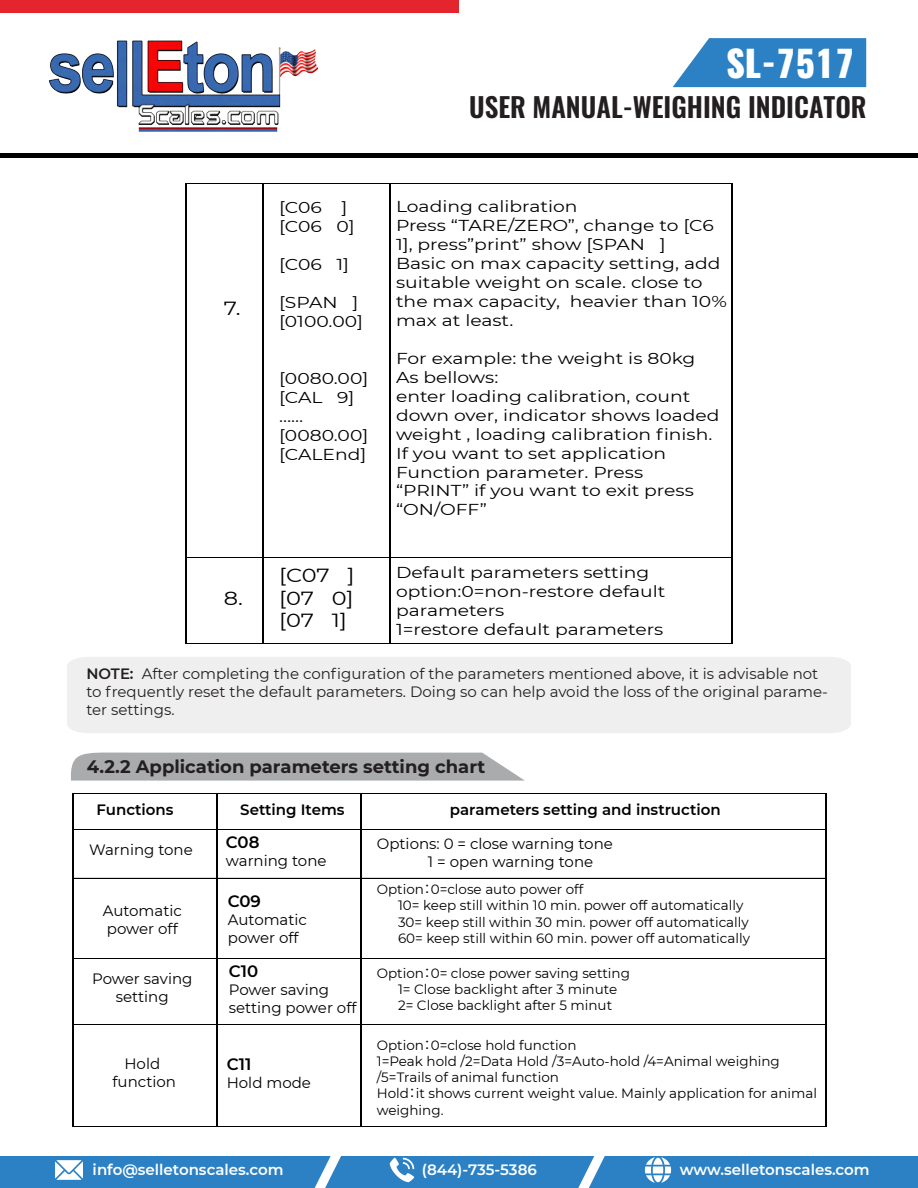
<style>
.page{position:relative;width:918px;height:1188px;background:#fff}
.page>*{position:absolute;margin:0;border:0;box-sizing:border-box;transform-origin:0 0}
.t1{font:800 36px "Oswald";color:#fff}
.t2{font:600 27px "Oswald";color:#231f20}
.t3{font:18.9px/22.8px "Montserrat";letter-spacing:-.01em;color:#000;text-align:justify;scale:1.18 1}
.t4{font:700 18px "Montserrat";color:#231f20}
.t5{font:600 16.5px "Montserrat";color:#000}
.t6{font:15.75px/18.9px "Montserrat";color:#000;scale:1.18 1}
.t7{font:15px/18px "Montserrat";color:#231f20}
.t8{font:15px/18px "Montserrat";color:#000}
.t9{font:600 15px "Montserrat";color:#fff}
.t10{font:600 15px "Montserrat";color:#000}
.t11{font:13.5px/16.2px "Montserrat";color:#000}
.s1{font-weight:600}
.s2{font-family:"Koz Go Pr 6 N"}
</style>
<div class="page">
<img style="left:49px;top:40px;width:270px;height:92px">
<div style="left:0;top:0;width:459px;height:13px;background:#e5252d"></div>
<hr style="left:0;top:154px;width:918px;height:4px;background:#000">
<div style="left:0;top:1157px;width:918px;height:31px;background:#2c81c4"></div>
<img style="left:56px;top:1160px;width:27px;height:20px">
<img style="left:389px;top:1157px;width:26px;height:26px">
<img style="left:644px;top:1157px;width:27px;height:26px">
<svg style="left:578px;top:1156px;width:27px;height:32px"></svg>
<svg style="left:315px;top:1156px;width:26px;height:32px"></svg>
<hr style="left:186px;top:191px;width:1px;height:441px;background:#000">
<hr style="left:262px;top:191px;width:1px;height:441px;background:#000">
<svg style="left:186px;top:632px;width:1px;height:12px"></svg>
<hr style="left:187px;top:557px;width:75px;height:1px;background:#000">
<hr style="left:187px;top:643px;width:75px;height:1px;background:#000">
<hr style="left:188px;top:183px;width:75px;height:1px;background:#000">
<hr style="left:389px;top:191px;width:1px;height:441px;background:#000">
<hr style="left:731px;top:191px;width:1px;height:441px;background:#000">
<hr style="left:263px;top:557px;width:127px;height:1px;background:#000">
<svg style="left:389px;top:632px;width:1px;height:12px"></svg>
<hr style="left:390px;top:557px;width:341px;height:1px;background:#000">
<svg style="left:731px;top:632px;width:1px;height:12px"></svg>
<hr style="left:262px;top:643px;width:127px;height:1px;background:#000">
<hr style="left:390px;top:643px;width:341px;height:1px;background:#000">
<hr style="left:263px;top:183px;width:127px;height:1px;background:#000">
<hr style="left:391px;top:183px;width:341px;height:1px;background:#000">
<div style="left:67px;top:657px;width:784px;height:76px;background:#f0efef"></div>
<svg style="left:71px;top:752px;width:454px;height:29px;background:#b0b2b4"></svg>
<hr style="left:74px;top:794px;width:143px;height:1px;background:#000">
<hr style="left:218px;top:794px;width:143px;height:1px;background:#000">
<hr style="left:362px;top:794px;width:464px;height:1px;background:#000">
<hr style="left:73px;top:799px;width:1px;height:30px;background:#000">
<hr style="left:217px;top:799px;width:1px;height:30px;background:#000">
<hr style="left:361px;top:799px;width:1px;height:30px;background:#000">
<hr style="left:826px;top:799px;width:1px;height:30px;background:#000">
<hr style="left:74px;top:829px;width:143px;height:1px;background:#000">
<hr style="left:218px;top:829px;width:143px;height:1px;background:#000">
<hr style="left:362px;top:829px;width:464px;height:1px;background:#000">
<hr style="left:73px;top:834px;width:1px;height:44px;background:#000">
<hr style="left:217px;top:834px;width:1px;height:44px;background:#000">
<hr style="left:361px;top:834px;width:1px;height:44px;background:#000">
<hr style="left:826px;top:834px;width:1px;height:44px;background:#000">
<hr style="left:74px;top:878px;width:143px;height:1px;background:#000">
<hr style="left:218px;top:878px;width:143px;height:1px;background:#000">
<hr style="left:362px;top:878px;width:464px;height:1px;background:#000">
<hr style="left:73px;top:883px;width:1px;height:100px;background:#000">
<hr style="left:217px;top:883px;width:1px;height:100px;background:#000">
<hr style="left:361px;top:883px;width:1px;height:100px;background:#000">
<hr style="left:826px;top:883px;width:1px;height:100px;background:#000">
<hr style="left:74px;top:959px;width:143px;height:1px;background:#000">
<hr style="left:218px;top:959px;width:143px;height:1px;background:#000">
<hr style="left:362px;top:959px;width:464px;height:1px;background:#000">
<hr style="left:73px;top:988px;width:1px;height:47px;background:#000">
<hr style="left:217px;top:988px;width:1px;height:47px;background:#000">
<hr style="left:361px;top:988px;width:1px;height:47px;background:#000">
<hr style="left:826px;top:988px;width:1px;height:47px;background:#000">
<hr style="left:74px;top:1024px;width:143px;height:1px;background:#000">
<hr style="left:218px;top:1024px;width:143px;height:1px;background:#000">
<hr style="left:362px;top:1024px;width:464px;height:1px;background:#000">
<hr style="left:73px;top:1040px;width:1px;height:87px;background:#000">
<hr style="left:74px;top:1126px;width:143px;height:1px;background:#000">
<hr style="left:217px;top:1040px;width:1px;height:87px;background:#000">
<hr style="left:218px;top:1126px;width:143px;height:1px;background:#000">
<hr style="left:361px;top:1040px;width:1px;height:87px;background:#000">
<hr style="left:362px;top:1126px;width:464px;height:1px;background:#000">
<hr style="left:826px;top:1040px;width:1px;height:87px;background:#000">
<svg style="left:673px;top:38px;width:193px;height:49px;background:#408cc9"></svg>
<h1 class="t1" style="left:726px;top:38px;width:130px">SL-7517</h1>
<p class="t3" style="left:224px;top:297px;width:16px">7.</p>
<p class="t3" style="left:224px;top:586px;width:18px">8.</p>
<h2 class="t2" style="left:469px;top:83px;width:399px">USER MANUAL-WEIGHING INDICATOR</h2>
<p class="t6" style="left:279px;top:198px;width:66px">[C06 ] [C06 0]</p>
<p class="t6" style="left:279px;top:255px;width:61px">[C06 1]</p>
<p class="t6" style="left:279px;top:293px;width:73px">[SPAN ] [0100.00]</p>
<p class="t6" style="left:279px;top:369px;width:77px">[0080.00] [CAL 9] …… [0080.00] [CALEnd]</p>
<p class="t6" style="left:396px;top:196px;width:282px">Loading calibration<br>Press “TARE/ZERO”, change to [C6<br>1], press”print” show [SPAN ]<br>Basic on max capacity setting, add suitable weight on scale. close to the max capacity, heavier than 10% max at least.</p>
<p class="t6" style="left:396px;top:348px;width:276px">For example: the weight is 80kg<br>As bellows:<br>enter loading calibration, count down over, indicator shows loaded weight , loading calibration finish.<br>If you want to set application<br>Function parameter. Press “PRINT” if you want to exit press “ON/OFF”</p>
<p class="t3" style="left:279px;top:563px;width:65px">[C07 ] [07 0] [07 1]</p>
<p class="t6" style="left:396px;top:563px;width:230px">Default parameters setting option:0=non-restore default parameters<br>1=restore default parameters</p>
<p class="t7" style="left:86px;top:664px;width:743px"><span class="s1">NOTE:</span> After completing the configuration of the parameters mentioned above, it is advisable not to frequently reset the default parameters. Doing so can help avoid the loss of the original parame&shy;ter settings.</p>
<p class="t4" style="left:87px;top:753px;width:400px">4.2.2 Application parameters setting chart</p>
<p class="t10" style="left:97px;top:799px;width:79px">Functions</p>
<p class="t10" style="left:240px;top:799px;width:106px">Setting Items</p>
<p class="t10" style="left:450px;top:799px;width:272px">parameters setting and instruction</p>
<p class="t5" style="left:226px;top:830px;width:35px">C08</p>
<p class="t8" style="left:226px;top:851px;width:102px">warning tone</p>
<p class="t5" style="left:228px;top:889px;width:35px">C09</p>
<p class="t8" style="left:228px;top:910px;width:81px">Automatic power off</p>
<p class="t5" style="left:229px;top:960px;width:31px">C10</p>
<p class="t8" style="left:229px;top:980px;width:129px">Power saving setting power off</p>
<p class="t8" style="left:428px;top:834px;width:187px;text-indent:-51px">Options: 0 = close warning tone<br>1 = open warning tone</p>
<p class="t8" style="left:89px;top:840px;width:105px">Warning tone</p>
<p class="t11" style="left:398px;top:881px;width:354px;text-indent:-21px">Option<span class="s2">：</span>0=close auto power off<br>10= keep still within 10 min. power off automatically 30= keep still within 30 min. power off automatically 60= keep still within 60 min. power off automatically</p>
<p class="t8" style="left:103px;top:901px;width:81px">Automatic power off</p>
<p class="t8" style="left:92px;top:970px;width:102px;text-align:center">Power saving setting</p>
<p class="t11" style="left:398px;top:964px;width:233px;text-indent:-21px">Option<span class="s2">：</span>0= close power saving setting<br>1= Close backlight after 3 minute<br>2= Close backlight after 5 minut</p>
<p class="t8" style="left:113px;top:1054px;width:65px;text-align:center">Hold function</p>
<p class="t5" style="left:227px;top:1053px;width:26px">C11</p>
<p class="t8" style="left:227px;top:1073px;width:86px">Hold mode</p>
<p class="t11" style="left:377px;top:1036px;width:442px">Option<span class="s2">：</span>0=close hold function<br>1=Peak hold /2=Data Hold /3=Auto-hold /4=Animal weighing /5=Trails of animal function<br>Hold<span class="s2">：</span>it shows current weight value. Mainly application for animal weighing.</p>
<p class="t9" style="left:93px;top:1159px;width:192px">info@selletonscales.com</p>
<p class="t9" style="left:422px;top:1159px;width:116px">(844)-735-5386</p>
<p class="t9" style="left:680px;top:1159px;width:191px">www.selletonscales.com</p>
</div>
